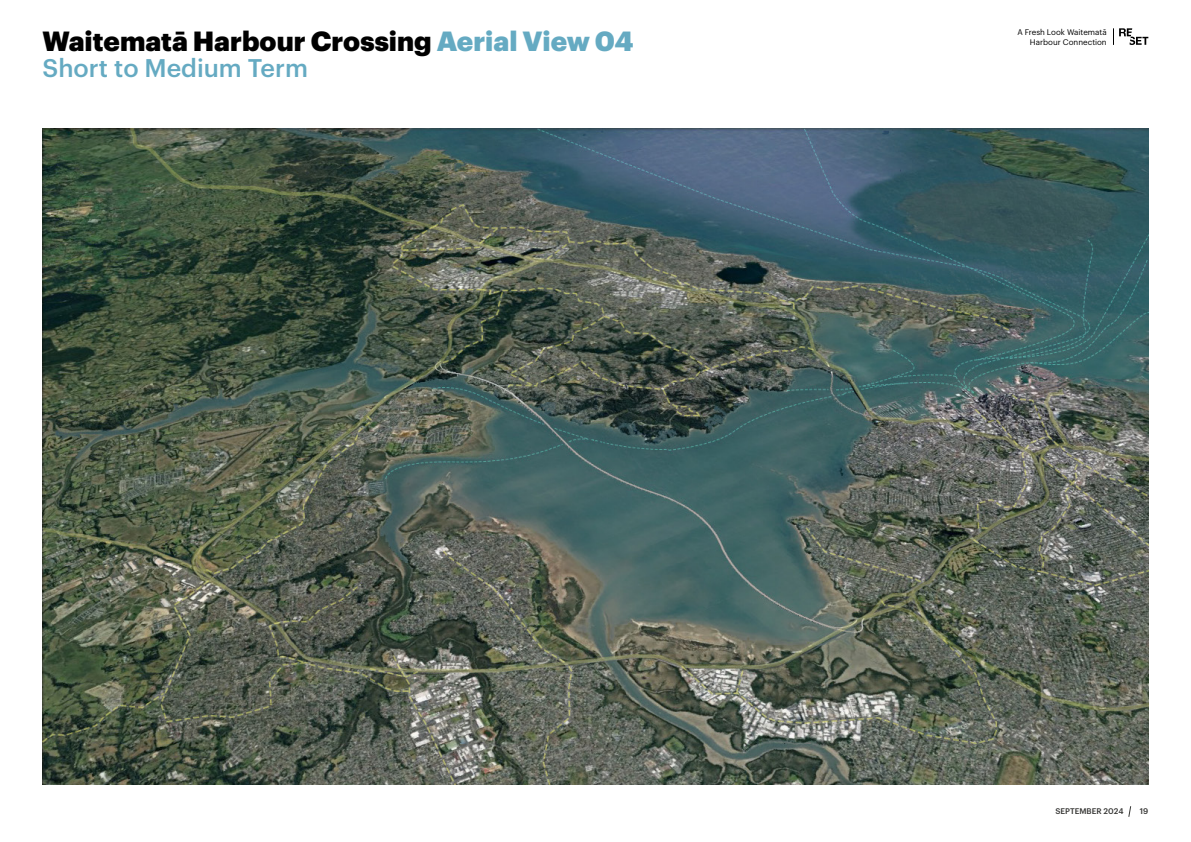
<style>
.page{position:relative;width:1191px;height:842px;background:#fff}
.page>*{position:absolute;margin:0;border:0;box-sizing:border-box;transform-origin:0 0}
.t1{font:900 27.2px "Graphik";color:#000}
.t2{font:500 25px "Graphik";color:#65aac2}
.t3{font:8px/10px "Graphik";color:#000;text-align:right}
.t4{font:500 8px "Graphik";color:#353533}
.s1{color:#65aac2}
</style>
<div class="page">
<img style="left:43px;top:128px;width:1105px;height:656px">
<svg style="left:1113px;top:28px;width:35px;height:17px"></svg>
<svg style="left:1128px;top:806px;width:3px;height:11px"></svg>
<p class="t1" style="left:43px;top:20px;width:592px">Waitematā Harbour Crossing <span class="s1">Aerial View 04</span></p>
<p class="t2" style="left:43px;top:49px;width:267px">Short to Medium Term</p>
<p class="t3" style="left:1017px;top:26px;width:91px">A Fresh Look Waitematā<br>Harbour Connection</p>
<p class="t4" style="left:1055px;top:805px;width:70px">SEPTEMBER 2024</p>
<p class="t4" style="left:1140px;top:805px;width:10px">19</p>
</div>
